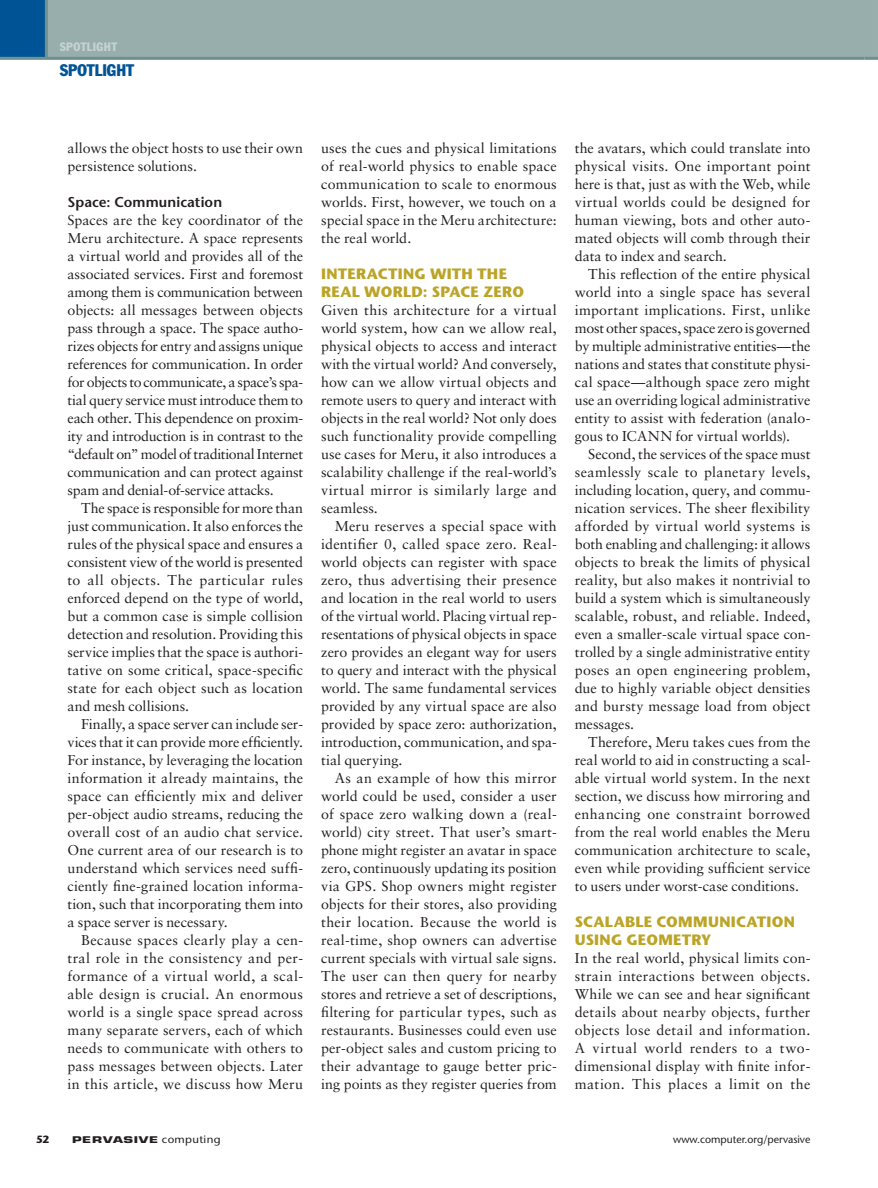
<style>
.page{position:relative;width:878px;height:1188px;background:#fff}
.page>*{position:absolute;margin:0;border:0;box-sizing:border-box;transform-origin:0 0}
.t1{font:condensed 16.5px "Franklin Gothic Std";letter-spacing:-.005em;color:#005495}
.t2{font:700 15px/18px "Stone Sans Std";letter-spacing:.015em;color:#bba426}
.t3{font:14.25px/18px "Sabon LT Std";letter-spacing:.005em;color:#231f20;text-align:justify}
.t4{font:600 14.25px "Stone Sans Std";letter-spacing:.01em;color:#231f20}
.t5{font:condensed 12px "Franklin Gothic Std";letter-spacing:.03em;color:#c5d2d1}
.t6{font:500 10.5px "Stone Sans Std";color:#231f20}
.t7{font:700 10.5px "Stone Sans Std";color:#231f20}
.t8{font:700 9px "Eurostile LT Std";letter-spacing:.05em;color:#231f20;scale:1.5 1}
.s1{font-family:"Stone Sans Std";font-weight:500;font-size:10.5px}
</style>
<div class="page">
<div style="left:0;top:0;width:47px;height:58px;background:#005495"></div>
<div style="left:47px;top:0;width:817px;height:58px;background:#97aead"></div>
<hr style="left:45px;top:0;width:3px;height:59px;background:#6d918f">
<hr style="left:0;top:57px;width:864px;height:3px;background:#6d918f">
<div style="left:864px;top:0;width:14px;height:58px;background:#98aead"></div>
<hr style="left:864px;top:57px;width:14px;height:3px;background:#6d918f">
<p class="t5" style="left:60px;top:39px;width:57px">Spotlight</p>
<p class="t1" style="left:60px;top:60px;width:73px">Spotlight</p>
<p class="t3" style="left:68px;top:139px;width:237px">allows the object hosts to use their own persistence solutions.</p>
<p class="t4" style="left:68px;top:193px;width:156px">Space: Communication</p>
<p class="t3" style="left:68px;top:211px;width:237px">Spaces are the key coordinator of the Meru architecture. A space represents a virtual world and provides all of the associated services. First and foremost among them is communication between objects: all messages between objects pass through a space. The space autho&shy;rizes objects for entry and assigns unique references for communication. In order for objects to communicate, a space’s spa&shy;tial query service must introduce them to each other. This dependence on proxim&shy;ity and introduction is in contrast to the “default on” model of traditional Internet communication and can protect against spam and denial-of-service attacks.</p>
<p class="t3" style="left:68px;top:499px;width:237px;text-indent:13px">The space is responsible for more than just communication. It also enforces the rules of the physical space and ensures a consistent view of the world is presented to all objects. The particular rules enforced depend on the type of world, but a common case is simple collision detection and resolution. Providing this service implies that the space is authori&shy;tative on some critical, space-specific state for each object such as location and mesh collisions.</p>
<p class="t3" style="left:68px;top:715px;width:237px;text-indent:13px">Finally, a space server can include ser&shy;vices that it can provide more efficiently.<br>For instance, by leveraging the location information it already maintains, the space can efficiently mix and deliver per-object audio streams, reducing the overall cost of an audio chat service.<br>One current area of our research is to understand which services need suffi&shy;ciently fine-grained location informa&shy;tion, such that incorporating them into a space server is necessary.</p>
<p class="t3" style="left:68px;top:931px;width:237px;text-indent:13px">Because spaces clearly play a cen&shy;tral role in the consistency and per&shy;formance of a virtual world, a scal&shy;able design is crucial. An enormous world is a single space spread across many separate servers, each of which needs to communicate with others to pass messages between objects. Later in this article, we discuss how Meru</p>
<p class="t3" style="left:321px;top:139px;width:237px">uses the cues and physical limitations of real-world physics to enable space communication to scale to enormous worlds. First, however, we touch on a special space in the Meru architecture: the real world.</p>
<p class="t2" style="left:321px;top:265px;width:204px">INTERACTING WITH THE<br>REAL WORLD: SPACE ZERO</p>
<p class="t3" style="left:321px;top:301px;width:237px">Given this architecture for a virtual world system, how can we allow real, physical objects to access and interact with the virtual world? And conversely, how can we allow virtual objects and remote users to query and interact with objects in the real world? Not only does such functionality provide compelling use cases for Meru, it also introduces a scalability challenge if the real-world’s virtual mirror is similarly large and seamless.</p>
<p class="t3" style="left:321px;top:517px;width:237px;text-indent:13px">Meru reserves a special space with identifier 0, called space zero. Real&shy;world objects can register with space zero, thus advertising their presence and location in the real world to users of the virtual world. Placing virtual rep&shy;resentations of physical objects in space zero provides an elegant way for users to query and interact with the physical world. The same fundamental services provided by any virtual space are also provided by space zero: authorization, introduction, communication, and spa&shy;tial querying.</p>
<p class="t3" style="left:321px;top:769px;width:237px;text-indent:13px">As an example of how this mirror world could be used, consider a user of space zero walking down a (real&shy;world) city street. That user’s smart&shy;phone might register an avatar in space zero, continuously updating its position via GPS. Shop owners might register objects for their stores, also providing their location. Because the world is real-time, shop owners can advertise current specials with virtual sale signs.<br>The user can then query for nearby stores and retrieve a set of descriptions, filtering for particular types, such as restaurants. Businesses could even use per-object sales and custom pricing to their advantage to gauge better pric&shy;ing points as they register queries from</p>
<p class="t3" style="left:574px;top:139px;width:237px">the avatars, which could translate into physical visits. One important point here is that, just as with the Web, while virtual worlds could be designed for human viewing, bots and other auto&shy;mated objects will comb through their data to index and search.</p>
<p class="t3" style="left:574px;top:265px;width:237px;text-indent:13px">This reflection of the entire physical world into a single space has several important implications. First, unlike most other spaces, space zero is governed by multiple administrative entities—the nations and states that constitute physi&shy;cal space—although space zero might use an overriding logical administrative entity to assist with federation (analo&shy;gous to ICANN for virtual worlds).</p>
<p class="t3" style="left:574px;top:445px;width:237px;text-indent:13px">Second, the services of the space must seamlessly scale to planetary levels, including location, query, and commu&shy;nication services. The sheer flexibility afforded by virtual world systems is both enabling and challenging: it allows objects to break the limits of physical reality, but also makes it nontrivial to build a system which is simultaneously scalable, robust, and reliable. Indeed, even a smaller-scale virtual space con&shy;trolled by a single administrative entity poses an open engineering problem, due to highly variable object densities and bursty message load from object messages.</p>
<p class="t3" style="left:574px;top:733px;width:237px;text-indent:13px">Therefore, Meru takes cues from the real world to aid in constructing a scal&shy;able virtual world system. In the next section, we discuss how mirroring and enhancing one constraint borrowed from the real world enables the Meru communication architecture to scale, even while providing sufficient service to users under worst-case conditions.</p>
<p class="t2" style="left:574px;top:913px;width:221px">SCALABLE COMMUNICATION<br>USI NG GEOMETRY</p>
<p class="t3" style="left:574px;top:949px;width:237px">In the real world, physical limits con&shy;strain interactions between objects.<br>While we can see and hear significant details about nearby objects, further objects lose detail and information.<br>A virtual world renders to a two&shy;dimensional display with finite infor&shy;mation. This places a limit on the</p>
<p class="t7" style="left:36px;top:1133px;width:15px">52</p>
<p class="t8" style="left:72px;top:1134px;width:100px">PERVASIVE <span class="s1">computing</span></p>
<p class="t6" style="left:673px;top:1133px;width:139px">www.computer.org/pervasive</p>
</div>
